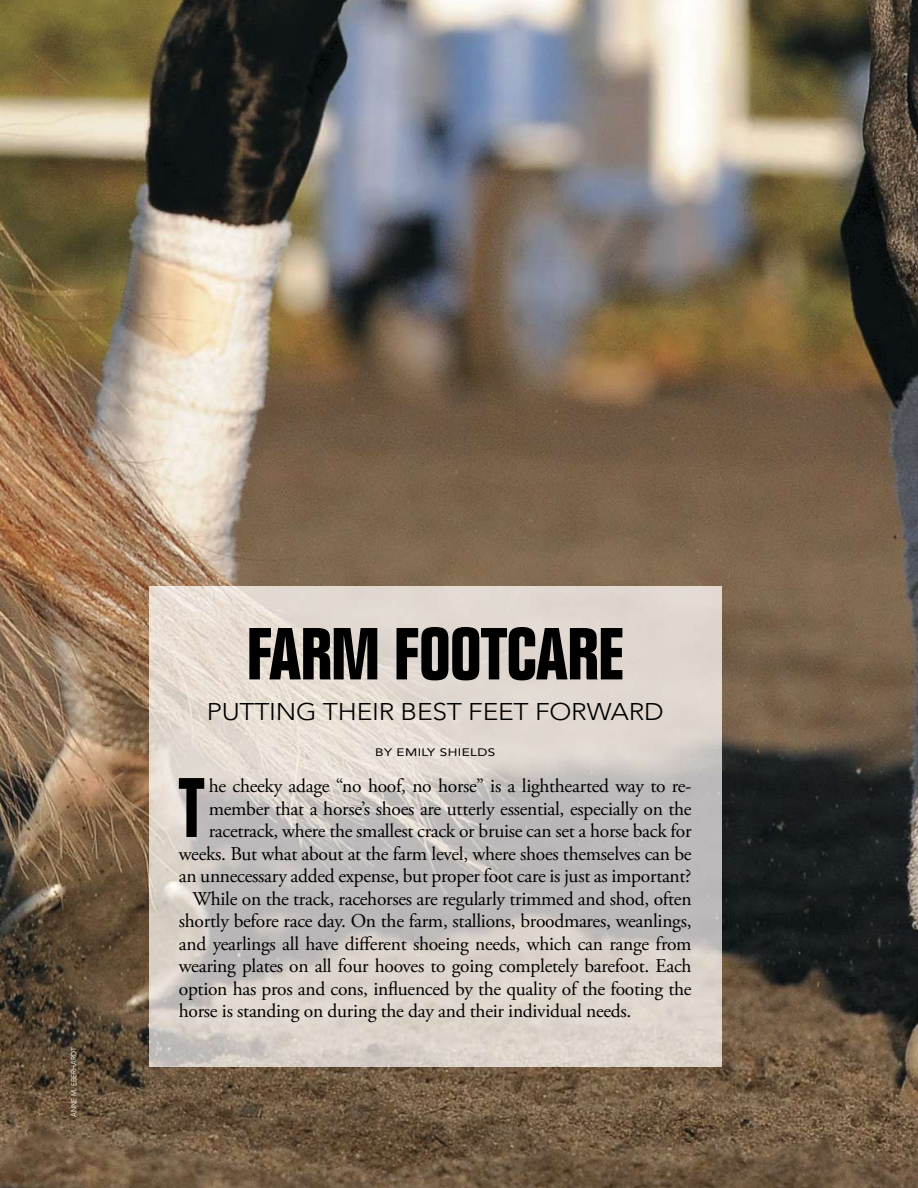
<style>
.page{position:relative;width:918px;height:1188px;background:#fff}
.page>*{position:absolute;margin:0;border:0;box-sizing:border-box;transform-origin:0 0}
.t1{font:700 condensed 82.5px "Folio Std";color:#000;scale:.85 1}
.t2{font:700 condensed 72px "Folio Std";letter-spacing:-.015em;color:#000}
.t3{font:300 24px "Avenir LT Std";letter-spacing:-.01em;color:#000;scale:1.1 1}
.t4{font:19.5px "Adobe Garamond Pro";letter-spacing:-.015em;color:#000}
.t5{font:10.8px "Avenir LT Std";letter-spacing:.03em;color:#000;scale:1.25 1}
.t6{font:7.5px "Avenir LT Std";color:#fff;scale:.9 1}
</style>
<div class="page">
<img style="left:0;top:0;width:918px;height:1188px">
<img style="left:149px;top:587px;width:572px;height:480px">
<p class="t6" style="left:70px;top:1117px;width:79px;rotate:-90deg">ANNE M. EBERHARDT</p>
<p class="t2" style="left:246px;top:612px;width:380px">FARM FOOTCARE</p>
<p class="t3" style="left:207px;top:698px;width:417px">PUTTING THEIR BEST FEET FORWARD</p>
<p class="t5" style="left:375px;top:746px;width:98px">BY EMILY SHIELDS</p>
<p class="t1" style="left:179px;top:760px;width:32px">T</p>
<p class="t4" style="left:209px;top:778px;width:484px">he cheeky adage “no hoof, no horse” is a lighthearted way to re-</p>
<p class="t4" style="left:209px;top:801px;width:484px">member that a horse’s shoes are utterly essential, especially on the</p>
<p class="t4" style="left:209px;top:823px;width:484px">racetrack, where the smallest crack or bruise can set a horse back for</p>
<p class="t4" style="left:179px;top:846px;width:514px">weeks. But what about at the farm level, where shoes themselves can be</p>
<p class="t4" style="left:179px;top:868px;width:514px">an unnecessary added expense, but proper foot care is just as important?</p>
<p class="t4" style="left:192px;top:891px;width:501px">While on the track, racehorses are regularly trimmed and shod, often</p>
<p class="t4" style="left:179px;top:913px;width:514px">shortly before race day. On the farm, stallions, broodmares, weanlings,</p>
<p class="t4" style="left:179px;top:936px;width:514px">and yearlings all have diferent shoeing needs, which can range from</p>
<p class="t4" style="left:179px;top:958px;width:514px">wearing plates on all four hooves to going completely barefoot. Each</p>
<p class="t4" style="left:179px;top:981px;width:514px">option has pros and cons, infuenced by the quality of the footing the</p>
<p class="t4" style="left:179px;top:1003px;width:454px">horse is standing on during the day and their individual needs.</p>
</div>
